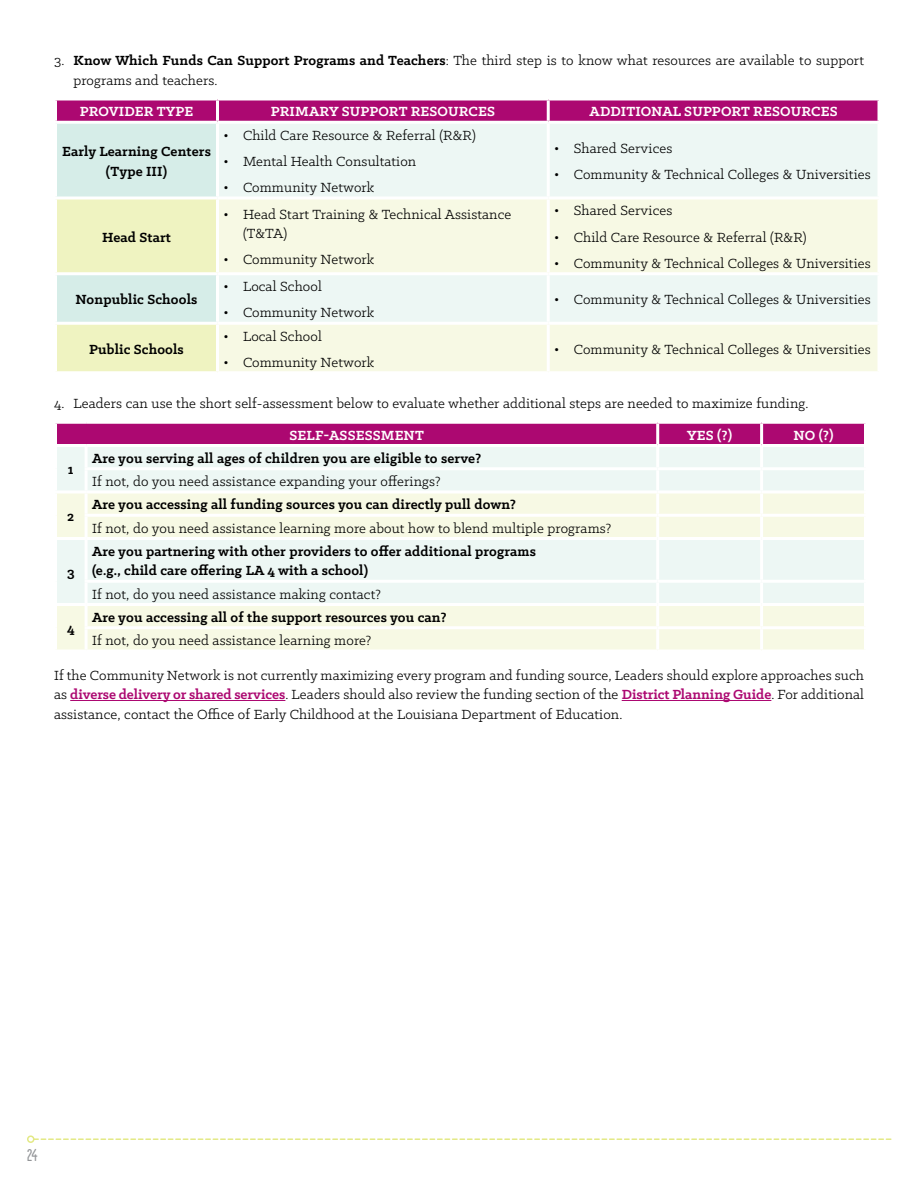
<style>
.page{position:relative;width:918px;height:1188px;background:#fff}
.page>*{position:absolute;margin:0;border:0;box-sizing:border-box;transform-origin:0 0}
.t1{font:condensed 18px "Blanch";color:#939598}
.t2{font:15px/19.5px "Klinic Slab";letter-spacing:.01em;color:#000}
.t3{font:700 15px/19.5px "Klinic Slab";letter-spacing:.01em;color:#000;text-align:center}
.t4{font:700 15px "Klinic Slab";letter-spacing:.01em;color:#fff}
.s1{font-weight:700}
.s2{font-weight:700;color:#ac0871}
</style>
<div class="page">
<svg style="left:34px;top:1138px;width:857px;height:2px"></svg>
<div style="left:27px;top:1135px;width:7px;height:8px;border:2px solid #e3e985;border-radius:50%"></div>
<hr style="left:70px;top:700px;width:215px;height:1px;background:#ac0871">
<hr style="left:622px;top:700px;width:149px;height:1px;background:#ac0871">
<svg style="left:57px;top:100px;width:821px;height:271px;background:#decdd3"></svg>
<svg style="left:219px;top:200px;width:659px;height:171px;background:#f4f8e8"></svg>
<hr style="left:216px;top:100px;width:3px;height:21px;background:#fff">
<hr style="left:547px;top:100px;width:3px;height:21px;background:#fff">
<hr style="left:216px;top:124px;width:3px;height:72px;background:#fff">
<hr style="left:547px;top:124px;width:3px;height:72px;background:#fff">
<svg style="left:56px;top:196px;width:162px;height:4px"></svg>
<svg style="left:218px;top:196px;width:330px;height:4px"></svg>
<hr style="left:216px;top:200px;width:3px;height:72px;background:#fff">
<svg style="left:548px;top:196px;width:330px;height:4px"></svg>
<hr style="left:547px;top:200px;width:3px;height:72px;background:#fff">
<hr style="left:54px;top:272px;width:164px;height:3px;background:#fff">
<hr style="left:218px;top:272px;width:330px;height:3px;background:#fff">
<hr style="left:216px;top:275px;width:3px;height:47px;background:#fff">
<hr style="left:548px;top:272px;width:332px;height:3px;background:#fff">
<hr style="left:547px;top:275px;width:3px;height:47px;background:#fff">
<hr style="left:54px;top:322px;width:164px;height:3px;background:#fff">
<hr style="left:218px;top:322px;width:330px;height:3px;background:#fff">
<hr style="left:216px;top:325px;width:3px;height:46px;background:#fff">
<hr style="left:548px;top:322px;width:332px;height:3px;background:#fff">
<hr style="left:547px;top:325px;width:3px;height:46px;background:#fff">
<hr style="left:54px;top:121px;width:164px;height:3px;background:#fff">
<hr style="left:218px;top:121px;width:330px;height:3px;background:#fff">
<hr style="left:548px;top:121px;width:332px;height:3px;background:#fff">
<div style="left:57px;top:424px;width:807px;height:20px;background:#ac0871"></div>
<div style="left:57px;top:447px;width:807px;height:43px;background:#edf7f4"></div>
<svg style="left:57px;top:494px;width:807px;height:156px;background:#f2f8ea"></svg>
<hr style="left:656px;top:424px;width:3px;height:20px;background:#fff">
<hr style="left:760px;top:424px;width:3px;height:20px;background:#fff">
<hr style="left:85px;top:447px;width:3px;height:20px;background:#fff">
<hr style="left:656px;top:447px;width:3px;height:20px;background:#fff">
<hr style="left:760px;top:447px;width:3px;height:20px;background:#fff">
<hr style="left:85px;top:467px;width:573px;height:3px;background:#fff">
<hr style="left:85px;top:470px;width:3px;height:20px;background:#fff">
<hr style="left:658px;top:467px;width:104px;height:3px;background:#fff">
<hr style="left:656px;top:470px;width:3px;height:20px;background:#fff">
<hr style="left:762px;top:467px;width:105px;height:3px;background:#fff">
<hr style="left:760px;top:470px;width:3px;height:20px;background:#fff">
<svg style="left:57px;top:493px;width:28px;height:1px"></svg>
<hr style="left:85px;top:494px;width:3px;height:20px;background:#fff">
<hr style="left:656px;top:494px;width:3px;height:20px;background:#fff">
<svg style="left:763px;top:493px;width:101px;height:1px"></svg>
<hr style="left:760px;top:494px;width:3px;height:20px;background:#fff">
<hr style="left:85px;top:514px;width:573px;height:3px;background:#fff">
<hr style="left:85px;top:517px;width:3px;height:20px;background:#fff">
<hr style="left:658px;top:514px;width:104px;height:3px;background:#fff">
<hr style="left:656px;top:517px;width:3px;height:20px;background:#fff">
<hr style="left:762px;top:514px;width:105px;height:3px;background:#fff">
<hr style="left:760px;top:517px;width:3px;height:20px;background:#fff">
<hr style="left:54px;top:537px;width:32px;height:3px;background:#fff">
<hr style="left:86px;top:537px;width:572px;height:3px;background:#fff">
<hr style="left:85px;top:540px;width:3px;height:40px;background:#fff">
<hr style="left:658px;top:537px;width:104px;height:3px;background:#fff">
<hr style="left:656px;top:540px;width:3px;height:40px;background:#fff">
<hr style="left:762px;top:537px;width:105px;height:3px;background:#fff">
<hr style="left:760px;top:540px;width:3px;height:40px;background:#fff">
<hr style="left:85px;top:580px;width:573px;height:3px;background:#fff">
<hr style="left:85px;top:583px;width:3px;height:20px;background:#fff">
<hr style="left:658px;top:580px;width:104px;height:3px;background:#fff">
<hr style="left:656px;top:583px;width:3px;height:20px;background:#fff">
<hr style="left:762px;top:580px;width:105px;height:3px;background:#fff">
<hr style="left:760px;top:583px;width:3px;height:20px;background:#fff">
<hr style="left:54px;top:603px;width:32px;height:3px;background:#fff">
<hr style="left:86px;top:603px;width:572px;height:3px;background:#fff">
<hr style="left:85px;top:606px;width:3px;height:20px;background:#fff">
<hr style="left:658px;top:603px;width:104px;height:3px;background:#fff">
<hr style="left:656px;top:606px;width:3px;height:20px;background:#fff">
<hr style="left:762px;top:603px;width:105px;height:3px;background:#fff">
<hr style="left:760px;top:606px;width:3px;height:20px;background:#fff">
<hr style="left:85px;top:626px;width:573px;height:3px;background:#fff">
<hr style="left:85px;top:629px;width:3px;height:21px;background:#fff">
<hr style="left:658px;top:626px;width:104px;height:3px;background:#fff">
<hr style="left:656px;top:629px;width:3px;height:21px;background:#fff">
<hr style="left:762px;top:626px;width:105px;height:3px;background:#fff">
<hr style="left:760px;top:629px;width:3px;height:21px;background:#fff">
<p class="t2" style="left:74px;top:50px;width:792px;text-indent:-20px">3. <span class="s1">Know Which Funds Can Support Programs and Teachers</span>: The third step is to know what resources are available to support programs and teachers.</p>
<p class="t4" style="left:80px;top:102px;width:115px">PROVIDER TYPE</p>
<p class="t4" style="left:271px;top:102px;width:226px">PRIMARY SUPPORT RESOURCES</p>
<p class="t4" style="left:590px;top:102px;width:249px">ADDITIONAL SUPPORT RESOURCES</p>
<p class="t3" style="left:62px;top:141px;width:150px">Early Learning Centers (Type III)</p>
<p class="t2" style="left:224px;top:125px;width:254px">• Child Care Resource &amp; Referral (R&amp;R)</p>
<p class="t2" style="left:224px;top:151px;width:194px">• Mental Health Consultation</p>
<p class="t2" style="left:224px;top:177px;width:153px">• Community Network</p>
<p class="t2" style="left:554px;top:138px;width:120px">• Shared Services</p>
<p class="t2" style="left:554px;top:164px;width:318px">• Community &amp; Technical Colleges &amp; Universities</p>
<p class="t3" style="left:102px;top:227px;width:70px">Head Start</p>
<p class="t3" style="left:76px;top:289px;width:123px">Nonpublic Schools</p>
<p class="t3" style="left:89px;top:339px;width:96px">Public Schools</p>
<p class="t2" style="left:243px;top:204px;width:270px;text-indent:-20px">• Head Start Training &amp; Technical Assistance (T&amp;TA)</p>
<p class="t2" style="left:224px;top:250px;width:153px">• Community Network</p>
<p class="t2" style="left:224px;top:276px;width:100px">• Local School</p>
<p class="t2" style="left:224px;top:302px;width:153px">• Community Network</p>
<p class="t2" style="left:224px;top:326px;width:100px">• Local School</p>
<p class="t2" style="left:224px;top:352px;width:153px">• Community Network</p>
<p class="t2" style="left:554px;top:200px;width:120px">• Shared Services</p>
<p class="t2" style="left:554px;top:227px;width:254px">• Child Care Resource &amp; Referral (R&amp;R)</p>
<p class="t2" style="left:554px;top:253px;width:318px">• Community &amp; Technical Colleges &amp; Universities</p>
<p class="t2" style="left:554px;top:289px;width:318px">• Community &amp; Technical Colleges &amp; Universities</p>
<p class="t2" style="left:554px;top:339px;width:318px">• Community &amp; Technical Colleges &amp; Universities</p>
<p class="t2" style="left:54px;top:393px;width:756px">4. Leaders can use the short self-assessment below to evaluate whether additional steps are needed to maximize funding.</p>
<p class="t4" style="left:290px;top:425px;width:136px">SELF-ASSESSMENT</p>
<p class="t4" style="left:687px;top:425px;width:46px">YES (?)</p>
<p class="t4" style="left:793px;top:425px;width:42px">NO (?)</p>
<p class="t3" style="left:68px;top:460px;width:7px">1</p>
<p class="t3" style="left:92px;top:448px;width:391px">Are you serving all ages of children you are eligible to serve?</p>
<p class="t2" style="left:92px;top:471px;width:350px">If not, do you need assistance expanding your offerings?</p>
<p class="t3" style="left:67px;top:506px;width:9px">2</p>
<p class="t3" style="left:67px;top:562px;width:9px">3</p>
<p class="t3" style="left:92px;top:494px;width:426px">Are you accessing all funding sources you can directly pull down?</p>
<p class="t2" style="left:92px;top:518px;width:521px">If not, do you need assistance learning more about how to blend multiple programs?</p>
<p class="t3" style="left:92px;top:541px;width:445px;text-align:left">Are you partnering with other providers to offer additional programs (e.g., child care offering LA 4 with a school)</p>
<p class="t2" style="left:92px;top:584px;width:290px">If not, do you need assistance making contact?</p>
<p class="t3" style="left:92px;top:607px;width:356px">Are you accessing all of the support resources you can?</p>
<p class="t2" style="left:92px;top:630px;width:281px">If not, do you need assistance learning more?</p>
<p class="t2" style="left:54px;top:665px;width:811px;text-align:justify">If the Community Network is not currently maximizing every program and funding source, Leaders should explore approaches such as <span class="s2">diverse delivery or shared services</span>. Leaders should also review the funding section of the <span class="s2">District Planning Guide</span>. For additional assistance, contact the Office of Early Childhood at the Louisiana Department of Education.</p>
<p class="t3" style="left:67px;top:619px;width:9px">4</p>
<p class="t1" style="left:27px;top:1145px;width:13px">24</p>
</div>
